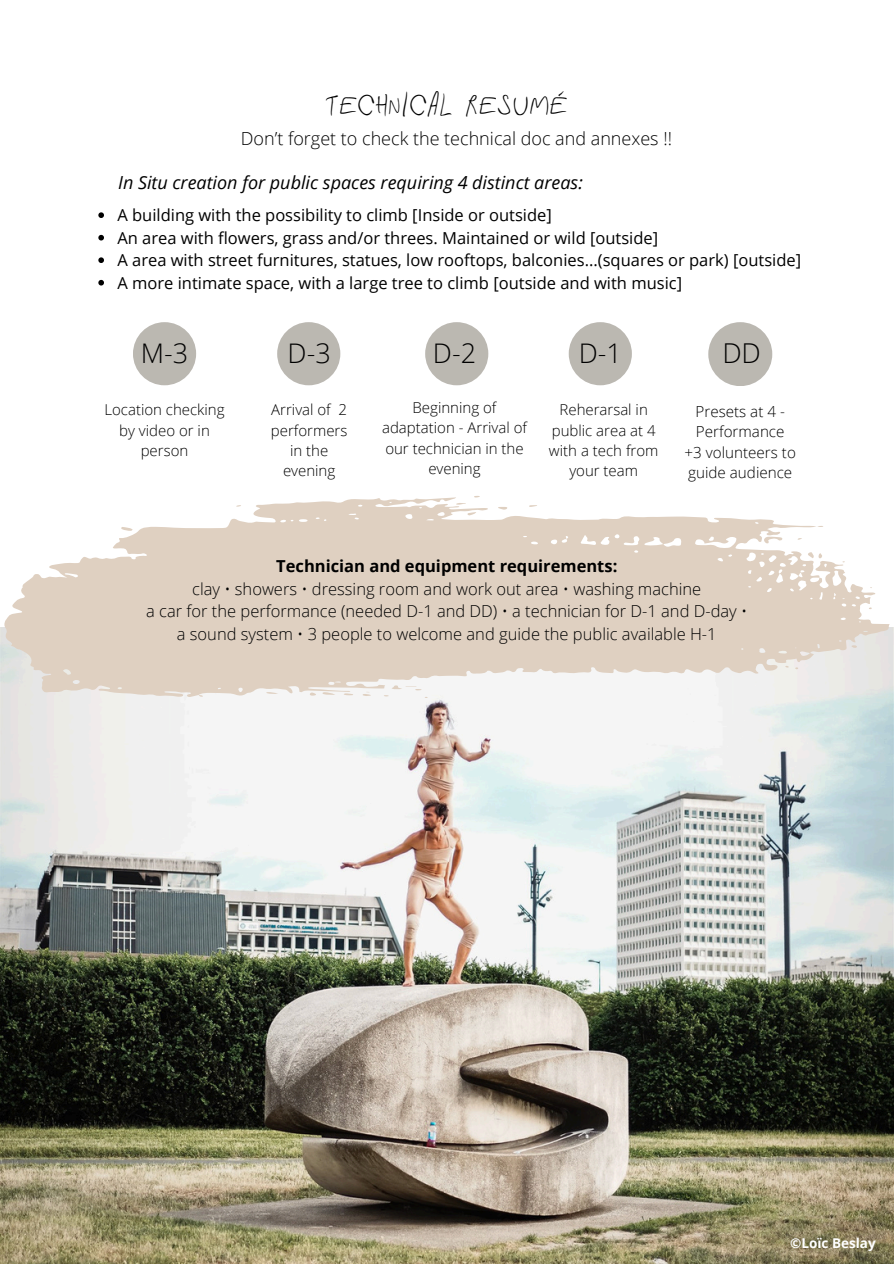
<style>
.page{position:relative;width:894px;height:1264px;background:#fff}
.page>*{position:absolute;margin:0;border:0;box-sizing:border-box;transform-origin:0 0}
.t1{font:31.5px "Fast In My Car";color:#000}
.t2{font:300 27.3px "Open Sans";color:#000}
.t3{font:300 27px "Open Sans";color:#000}
.t4{font:italic 18px "Open Sans";color:#000}
.t5{font:300 18px "Open Sans";color:#000}
.t6{font:16.5px "Open Sans";color:#000}
.t7{font:300 16.5px/22.5px "Open Sans";color:#000;text-align:center}
.t8{font:300 15.15px/20.5px "Open Sans";color:#000;text-align:center}
.t9{font:300 15px/20.2px "Open Sans";color:#000;text-align:center}
.t10{font:700 13.5px "Open Sans";color:#fff}
.s1{font-weight:700}
</style>
<div class="page">
<img style="left:0;top:627px;width:893px;height:636px">
<div style="left:133px;top:322px;width:63px;height:63px;background:#bbb8b1;border-radius:50%"></div>
<div style="left:425px;top:322px;width:63px;height:63px;background:#bbb8b1;border-radius:50%"></div>
<div style="left:568px;top:322px;width:63px;height:63px;background:#bbb8b1;border-radius:50%"></div>
<div style="left:708px;top:322px;width:64px;height:64px;background:#bbb8b1;border-radius:50%"></div>
<div style="left:277px;top:322px;width:63px;height:63px;background:#bbb8b1;border-radius:50%"></div>
<svg style="left:4px;top:497px;width:885px;height:200px;fill:#dfd0c1"></svg>
<svg style="left:763px;top:536px;width:19px;height:7px"></svg>
<svg style="left:121px;top:527px;width:12px;height:4px"></svg>
<svg style="left:322px;top:692px;width:13px;height:3px"></svg>
<svg style="left:498px;top:507px;width:9px;height:3px"></svg>
<svg style="left:343px;top:693px;width:10px;height:2px"></svg>
<svg style="left:467px;top:512px;width:9px;height:3px"></svg>
<svg style="left:807px;top:552px;width:15px;height:6px"></svg>
<svg style="left:266px;top:692px;width:12px;height:2px"></svg>
<svg style="left:309px;top:692px;width:7px;height:3px"></svg>
<svg style="left:456px;top:502px;width:10px;height:3px"></svg>
<svg style="left:850px;top:645px;width:6px;height:3px"></svg>
<svg style="left:528px;top:505px;width:9px;height:2px"></svg>
<svg style="left:383px;top:685px;width:45px;height:13px"></svg>
<svg style="left:362px;top:691px;width:8px;height:5px"></svg>
<svg style="left:98px;top:212px;width:6px;height:6px"></svg>
<svg style="left:98px;top:235px;width:6px;height:5px"></svg>
<svg style="left:98px;top:257px;width:6px;height:6px"></svg>
<svg style="left:98px;top:280px;width:6px;height:5px"></svg>
<h2 class="t1" style="left:325px;top:93px;width:244px">TECHNICAL RESUMÉ</h2>
<p class="t5" style="left:241px;top:126px;width:432px">Don’t forget to check the technical doc and annexes !!</p>
<h3 class="t4" style="left:118px;top:170px;width:466px">In Situ creation for public spaces requiring 4 distinct areas:</h3>
<h4 class="t6" style="left:117px;top:204px;width:436px">A building with the possibility to climb [Inside or outside]</h4>
<h4 class="t6" style="left:117px;top:226px;width:542px">An area with flowers, grass and/or threes. Maintained or wild [outside]</h4>
<h4 class="t6" style="left:117px;top:249px;width:685px">A area with street furnitures, statues, low rooftops, balconies...(squares or park) [outside]</h4>
<p class="t6" style="left:117px;top:271px;width:566px">A more intimate space, with a large tree to climb [outside and with music]</p>
<h2 class="t3" style="left:287px;top:334px;width:45px">D-3</h2>
<h3 class="t3" style="left:141px;top:334px;width:49px">M-3</h3>
<h3 class="t3" style="left:433px;top:334px;width:45px">D-2</h3>
<p class="t3" style="left:578px;top:334px;width:45px">D-1</p>
<p class="t2" style="left:722px;top:334px;width:40px">DD</p>
<p class="t9" style="left:104px;top:399px;width:122px">Location checking by video or in person</p>
<p class="t9" style="left:382px;top:397px;width:146px">Beginning of adaptation - Arrival of our technician in the evening</p>
<h2 class="t9" style="left:549px;top:399px;width:111px">Reherarsal in public area at 4 with a tech from your team</h2>
<h2 class="t8" style="left:684px;top:400px;width:113px">Presets at 4 -<br>Performance<br>+3 volunteers to guide audience</h2>
<h2 class="t9" style="left:271px;top:399px;width:78px">Arrival of 2 performers in the evening</h2>
<h4 class="t7" style="left:146px;top:554px;width:602px"><span class="s1">Technician and equipment requirements:<br></span>clay • showers • dressing room and work out area • washing machine<br>a car for the performance (needed D-1 and DD) • a technician for D-1 and D-day • a sound system • 3 people to welcome and guide the public available H-1</h4>
<h4 class="t10" style="left:790px;top:1233px;width:87px">©Loïc Beslay</h4>
</div>
